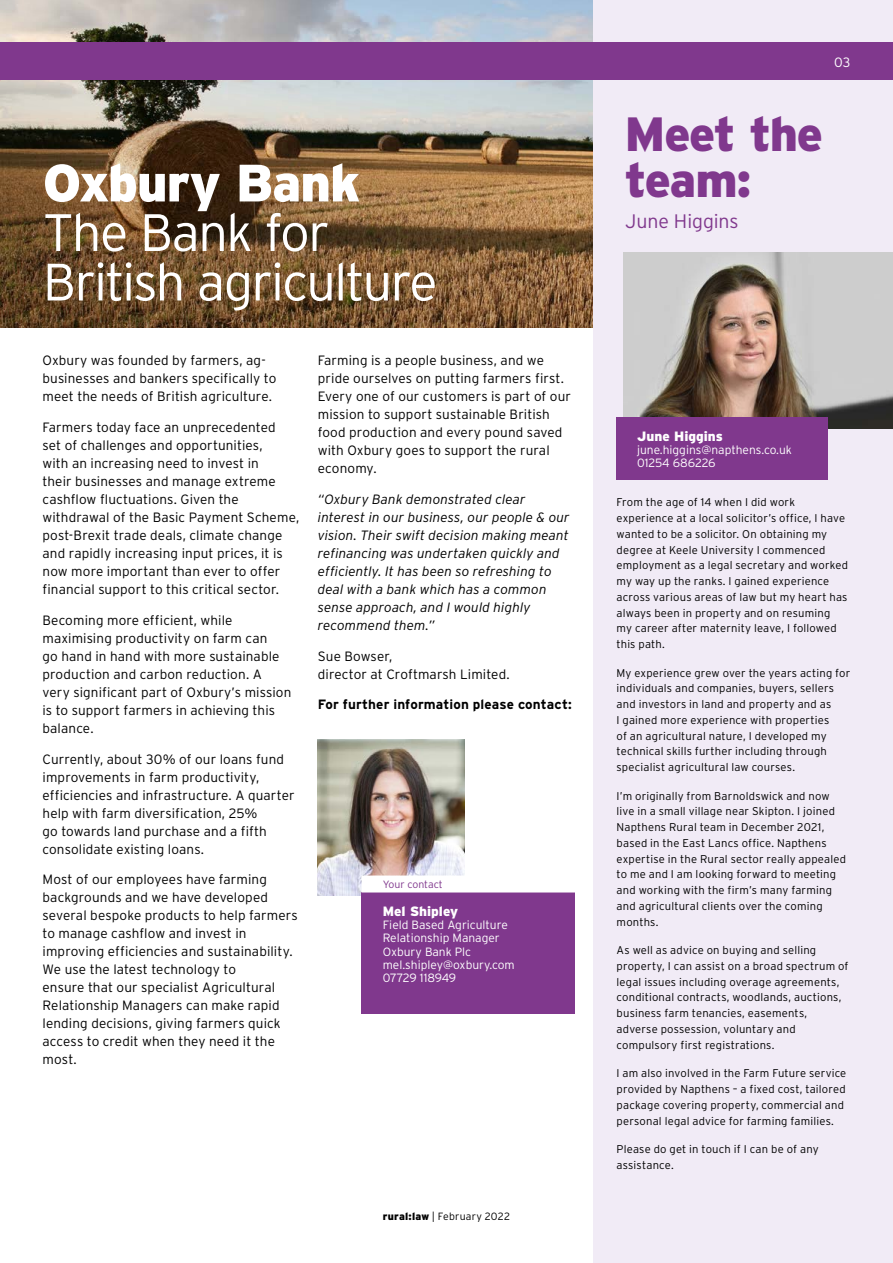
<style>
.page{position:relative;width:893px;height:1263px;background:#fff}
.page>*{position:absolute;margin:0;border:0;box-sizing:border-box;transform-origin:0 0}
.t1{font:300 52.5px/49.5px "Interstate";letter-spacing:-.035em;color:#fff}
.t2{font:900 52.5px "Interstate";letter-spacing:-.025em;color:#fff}
.t3{font:900 48px/46.5px "Interstate";letter-spacing:-.025em;color:#80388d}
.t4{font:300 19.5px "Interstate";letter-spacing:-.005em;color:#80388d}
.t5{font:300 13.5px/18px "Interstate";letter-spacing:.01em;color:#000}
.t6{font:italic 300 13.5px/18px "Interstate";letter-spacing:.005em;color:#000}
.t7{font:700 13.5px "Interstate";letter-spacing:.01em;color:#000}
.t8{font:900 13.5px "Interstate";color:#fff}
.t9{font:300 13.5px "Interstate";color:#fff}
.t10{font:300 12px/13.2px "Interstate";color:#fff}
.t11{font:300 11.25px/15.8px "Interstate";letter-spacing:.015em;color:#000}
.t12{font:300 10.5px "Interstate";letter-spacing:.02em;color:#000}
.t13{font:300 10.5px "Interstate";color:#80388d}
.s1{font-weight:900}
</style>
<div class="page">
<img style="left:0;top:0;width:593px;height:327px">
<div style="left:593px;top:0;width:300px;height:1263px;background:#f1ebf6"></div>
<div style="left:0;top:43px;width:893px;height:37px;background:#80388d"></div>
<img style="left:624px;top:253px;width:269px;height:175px">
<div style="left:616px;top:417px;width:212px;height:63px;background:#80388d"></div>
<img style="left:317px;top:739px;width:148px;height:156px">
<div style="left:361px;top:892px;width:214px;height:122px;background:#80388d"></div>
<svg style="left:361px;top:875px;width:104px;height:17px"></svg>
<h1 class="t2" style="left:43px;top:153px;width:319px">Oxbury Bank</h1>
<h1 class="t1" style="left:43px;top:207px;width:396px">The Bank for<br>British agriculture</h1>
<p class="t5" style="left:43px;top:351px;width:235px">Oxbury was founded by farmers, ag&shy;businesses and bankers specifically to meet the needs of British agriculture.</p>
<p class="t5" style="left:43px;top:418px;width:258px">Farmers today face an unprecedented<br>set of challenges and opportunities,<br>with an increasing need to invest in<br>their businesses and manage extreme cashflow fluctuations. Given the withdrawal of the Basic Payment Scheme, post-Brexit trade deals, climate change and rapidly increasing input prices, it is now more important than ever to offer financial support to this critical sector.</p>
<p class="t5" style="left:43px;top:611px;width:250px">Becoming more efficient, while maximising productivity on farm can<br>go hand in hand with more sustainable production and carbon reduction. A very significant part of Oxbury’s mission is to support farmers in achieving this balance.</p>
<p class="t5" style="left:43px;top:750px;width:254px">Currently, about 30% of our loans fund improvements in farm productivity, efficiencies and infrastructure. A quarter help with farm diversification, 25%<br>go towards land purchase and a fifth consolidate existing loans.</p>
<p class="t5" style="left:43px;top:870px;width:257px">Most of our employees have farming backgrounds and we have developed several bespoke products to help farmers to manage cashflow and invest in improving efficiencies and sustainability.<br>We use the latest technology to<br>ensure that our specialist Agricultural Relationship Managers can make rapid lending decisions, giving farmers quick access to credit when they need it the most.</p>
<p class="t5" style="left:318px;top:351px;width:255px">Farming is a people business, and we pride ourselves on putting farmers first.<br>Every one of our customers is part of our mission to support sustainable British food production and every pound saved with Oxbury goes to support the rural economy.</p>
<p class="t6" style="left:318px;top:490px;width:253px">“Oxbury Bank demonstrated clear interest in our business, our people &amp; our vision. Their swift decision making meant refinancing was undertaken quickly and efficiently. It has been so refreshing to deal with a bank which has a common sense approach, and I would highly recommend them.”</p>
<p class="t5" style="left:318px;top:647px;width:193px">Sue Bowser,<br>director at Croftmarsh Limited.</p>
<p class="t7" style="left:318px;top:697px;width:255px">For further information please contact:</p>
<p class="t13" style="left:383px;top:878px;width:62px">Your contact</p>
<p class="t8" style="left:383px;top:903px;width:77px">Mel Shipley</p>
<p class="t10" style="left:383px;top:918px;width:133px">Field Based Agriculture<br>Relationship Manager<br>Oxbury Bank Plc mel.shipley@oxbury.com<br>07729 118949</p>
<p class="t12" style="left:383px;top:1211px;width:129px"><span class="s1">rural:law</span> | February 2022</p>
<p class="t9" style="left:834px;top:55px;width:18px">03</p>
<h2 class="t3" style="left:625px;top:110px;width:199px">Meet the team:</h2>
<h3 class="t4" style="left:625px;top:210px;width:115px">June Higgins</h3>
<p class="t8" style="left:637px;top:428px;width:87px">June Higgins</p>
<p class="t10" style="left:637px;top:443px;width:156px">june.higgins@napthens.co.uk<br>01254 686226</p>
<p class="t11" style="left:617px;top:494px;width:233px">From the age of 14 when I did work experience at a local solicitor’s office, I have wanted to be a solicitor. On obtaining my degree at Keele University I commenced employment as a legal secretary and worked my way up the ranks. I gained experience across various areas of law but my heart has always been in property and on resuming my career after maternity leave, I followed this path.</p>
<p class="t11" style="left:617px;top:665px;width:235px">My experience grew over the years acting for individuals and companies, buyers, sellers and investors in land and property and as<br>I gained more experience with properties<br>of an agricultural nature, I developed my technical skills further including through specialist agricultural law courses.</p>
<p class="t11" style="left:617px;top:788px;width:231px">I’m originally from Barnoldswick and now live in a small village near Skipton. I joined Napthens Rural team in December 2021, based in the East Lancs office. Napthens expertise in the Rural sector really appealed to me and I am looking forward to meeting and working with the firm’s many farming and agricultural clients over the coming months.</p>
<p class="t11" style="left:617px;top:942px;width:234px">As well as advice on buying and selling property, I can assist on a broad spectrum of legal issues including overage agreements, conditional contracts, woodlands, auctions, business farm tenancies, easements, adverse possession, voluntary and compulsory first registrations.</p>
<p class="t11" style="left:617px;top:1065px;width:231px">I am also involved in the Farm Future service provided by Napthens – a fixed cost, tailored package covering property, commercial and personal legal advice for farming families.</p>
<p class="t11" style="left:617px;top:1141px;width:204px">Please do get in touch if I can be of any assistance.</p>
</div>
